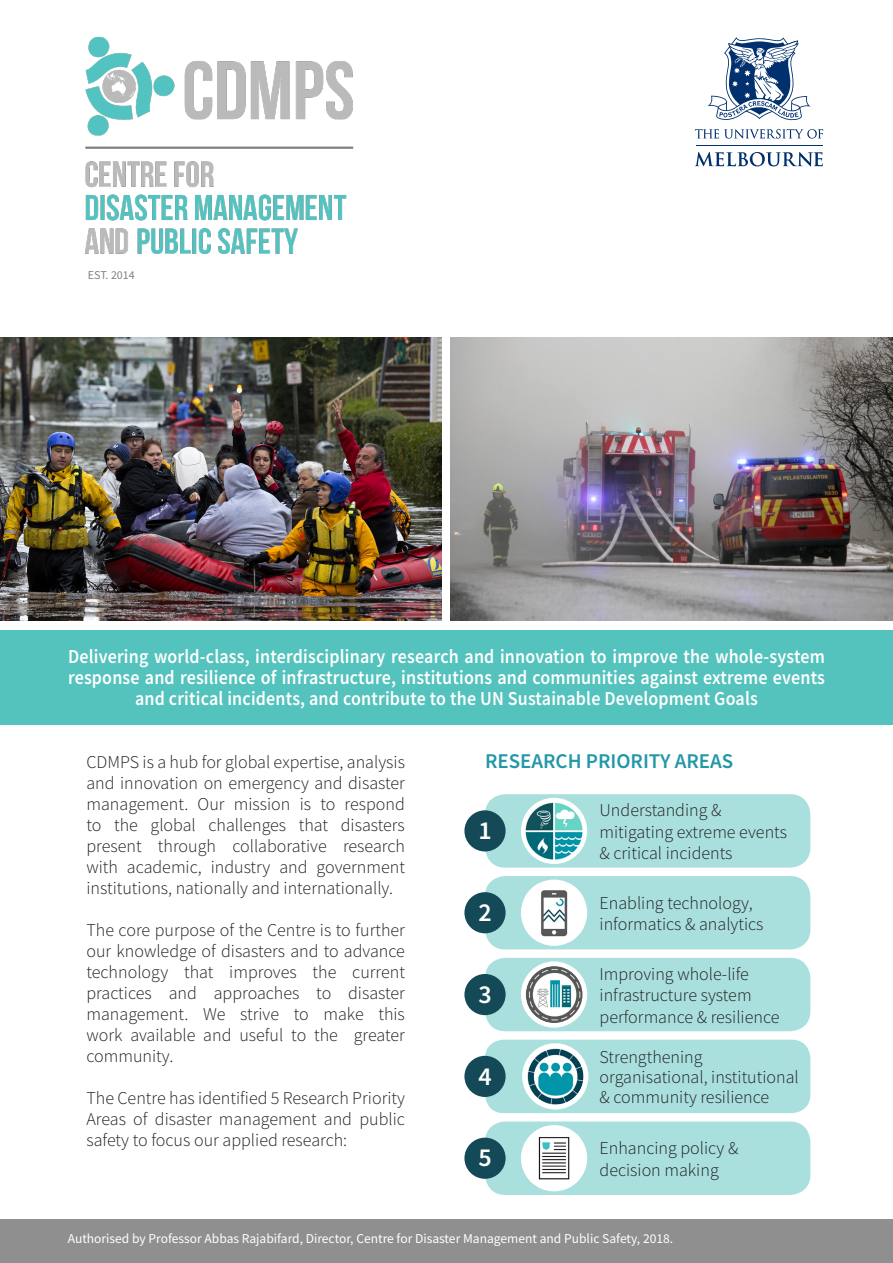
<style>
.page{position:relative;width:893px;height:1263px;background:#fff}
.page>*{position:absolute;margin:0;border:0;box-sizing:border-box;transform-origin:0 0}
.t1{font:600 25.95px "Source Sans Pro";color:#fff}
.t2{font:600 21px "Source Sans Pro";color:#2297a8}
.t3{font:600 19.8px/21px "Source Sans Pro";letter-spacing:.01em;color:#fff;text-align:center;scale:.91 1}
.t4{font:300 18px/21px "Source Sans Pro";color:#231f20}
.t5{font:13.5px "Source Sans Pro";color:#fff}
.t6{font:12px "Source Sans Pro";color:#808285}
</style>
<div class="page">
<div style="left:485px;top:876px;width:325px;height:73px;background:#a9e0de;border-radius:20px"></div>
<div style="left:485px;top:794px;width:325px;height:74px;background:#a9e0de;border-radius:20px"></div>
<div style="left:521px;top:798px;width:66px;height:66px;background:#fff;border-radius:50%"></div>
<div style="left:485px;top:958px;width:325px;height:73px;background:#a9e0de;border-radius:20px"></div>
<div style="left:485px;top:1040px;width:325px;height:73px;background:#a9e0de;border-radius:19px"></div>
<div style="left:485px;top:1121px;width:325px;height:74px;background:#a9e0de;border-radius:20px"></div>
<svg style="left:708px;top:37px;width:102px;height:84px"></svg>
<hr style="left:696px;top:145px;width:127px;height:1px;background:#00306d">
<svg style="left:695px;top:152px;width:128px;height:14px"></svg>
<svg style="left:695px;top:129px;width:128px;height:10px"></svg>
<img style="left:85px;top:36px;width:269px;height:218px">
<img style="left:451px;top:337px;width:442px;height:283px">
<img style="left:0;top:337px;width:442px;height:283px">
<div style="left:0;top:630px;width:893px;height:95px;background:#54c2bd"></div>
<div style="left:0;top:1220px;width:893px;height:43px;background:#8f8f8f"></div>
<div style="left:464px;top:810px;width:42px;height:41px;background:#144957;border-radius:50%"></div>
<div style="left:464px;top:892px;width:42px;height:41px;background:#144957;border-radius:50%"></div>
<div style="left:464px;top:974px;width:42px;height:41px;background:#144957;border-radius:50%"></div>
<div style="left:464px;top:1056px;width:42px;height:41px;background:#144957;border-radius:50%"></div>
<div style="left:464px;top:1138px;width:42px;height:41px;background:#144957;border-radius:50%"></div>
<div style="left:522px;top:1043px;width:66px;height:66px;background:#fff;border-radius:50%"></div>
<img style="left:527px;top:1048px;width:57px;height:57px;border-radius:28px">
<div style="left:521px;top:879px;width:66px;height:67px;background:#fff;border-radius:50%"></div>
<img style="left:525px;top:883px;width:58px;height:59px">
<div style="left:521px;top:1125px;width:66px;height:66px;background:#fff;border-radius:50%"></div>
<img style="left:530px;top:1134px;width:48px;height:48px">
<img style="left:525px;top:802px;width:58px;height:58px">
<svg style="left:521px;top:961px;width:66px;height:67px"></svg>
<img style="left:526px;top:966px;width:56px;height:57px;border-radius:28px">
<p class="t6" style="left:88px;top:268px;width:48px">EST. 2014</p>
<p class="t3" style="left:68px;top:646px;width:833px">Delivering world-class, interdisciplinary research and innovation to improve the whole-system response and resilience of infrastructure, institutions and communities against extreme events and critical incidents, and contribute to the UN Sustainable Development Goals</p>
<p class="t4" style="left:86px;top:752px;width:320px;text-align:justify">CDMPS is a hub for global expertise, analysis and innovation on emergency and disaster management. Our mission is to respond to the global challenges that disasters present through collaborative research with academic, industry and government institutions, nationally and internationally.</p>
<p class="t4" style="left:86px;top:920px;width:320px;text-align:justify">The core purpose of the Centre is to further our knowledge of disasters and to advance technology that improves the current practices and approaches to disaster management. We strive to make this work available and useful to the greater community.</p>
<p class="t4" style="left:86px;top:1088px;width:320px;text-align:justify">The Centre has identified 5 Research Priority Areas of disaster management and public safety to focus our applied research:</p>
<p class="t2" style="left:485px;top:747px;width:250px">RESEARCH PRIORITY AREAS</p>
<p class="t1" style="left:478px;top:813px;width:15px">1</p>
<p class="t1" style="left:478px;top:895px;width:15px">2</p>
<p class="t1" style="left:478px;top:977px;width:15px">3</p>
<p class="t1" style="left:478px;top:1059px;width:15px">4</p>
<p class="t1" style="left:478px;top:1141px;width:15px">5</p>
<p class="t4" style="left:600px;top:799px;width:189px;line-height:21.6px">Understanding &amp; mitigating extreme events &amp; critical incidents</p>
<p class="t4" style="left:600px;top:892px;width:165px;line-height:21.6px">Enabling technology, informatics &amp; analytics</p>
<p class="t4" style="left:600px;top:963px;width:181px;line-height:21.6px">Improving whole-life infrastructure system performance &amp; resilience</p>
<p class="t4" style="left:600px;top:1047px;width:201px;line-height:20px">Strengthening organisational, institutional &amp; community resilience</p>
<p class="t4" style="left:600px;top:1137px;width:140px;line-height:21.6px">Enhancing policy &amp; decision making</p>
<p class="t5" style="left:68px;top:1230px;width:607px">Authorised by Professor Abbas Rajabifard, Director, Centre for Disaster Management and Public Safety, 2018.</p>
</div>
